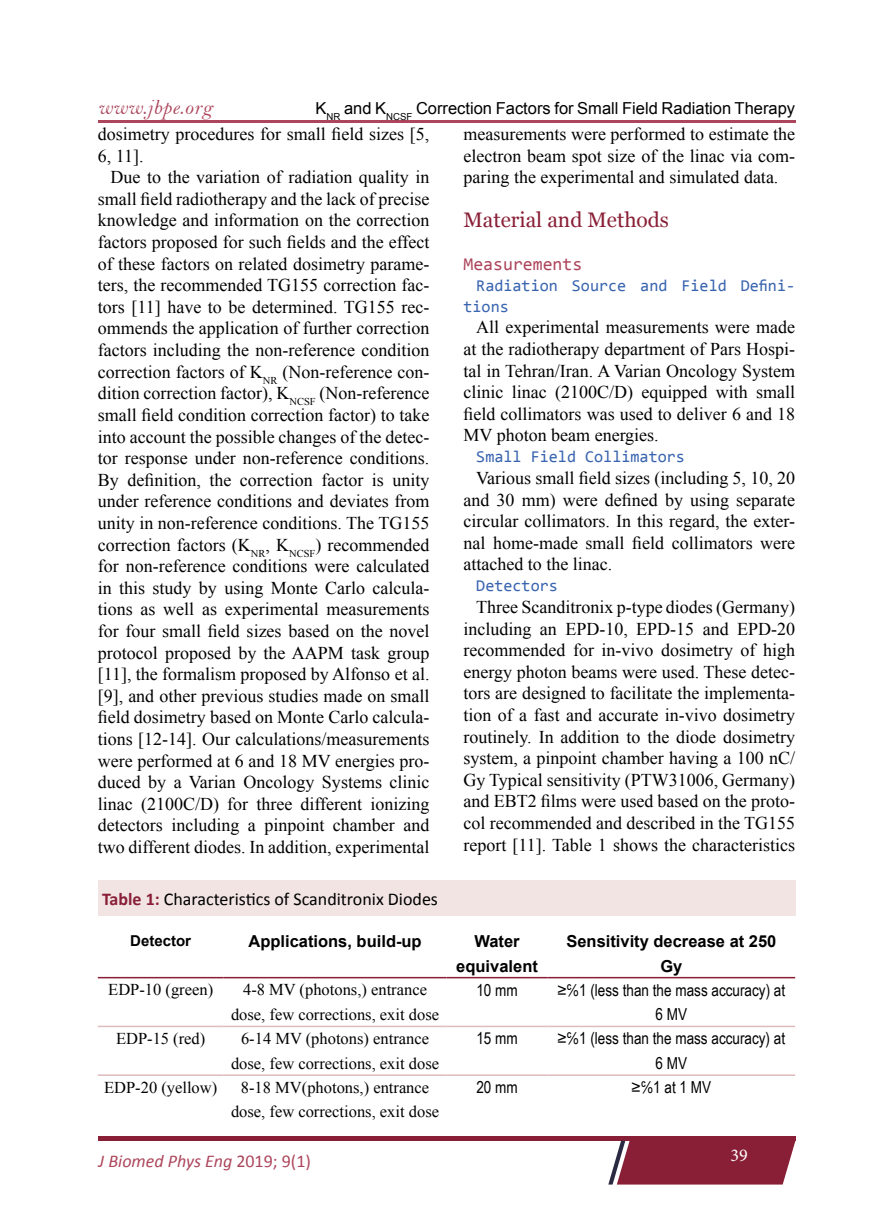
<style>
.page{position:relative;width:893px;height:1212px;background:#fff}
.page>*{position:absolute;margin:0;border:0;box-sizing:border-box;transform-origin:0 0}
.t1{font:21px "Georgia";color:#891f36}
.t2{font:21px "Bell MT Italic";letter-spacing:.03em;color:#ad465c}
.t3{font:18px/21.6px "Times New Roman";color:#000;text-align:justify}
.t4{font:18px "Calibri";color:#000}
.t5{font:italic 18px "Calibri";color:#ad465c}
.t6{font:18px "Consolas";color:#ad465c}
.t7{font:18px "Minion Pro";color:#fff}
.t8{font:16.5px/24.8px "Times New Roman";color:#000;text-align:center}
.t9{font:16.5px/24.8px "Arial Narrow";color:#000;text-align:center}
.t10{font:16.5px/21px "Consolas";color:#3964af}
.t11{font:700 16.5px/24.8px "Arial";color:#000;text-align:center}
.t12{font:16.5px "Arial";color:#000}
.t13{font:700 15px "Arial";color:#000}
.s1{font-weight:700;color:#891f36}
.s2{font-style:normal}
</style>
<div class="page">
<div style="left:98px;top:1136px;width:697px;height:5px;background:#891f36"></div>
<svg style="left:608px;top:1141px;width:187px;height:43px;background:#913348"></svg>
<hr style="left:98px;top:120px;width:698px;height:2px;background:#ad465c">
<div style="left:98px;top:880px;width:697px;height:35px;background:#f1e4e3"></div>
<hr style="left:98px;top:1026px;width:126px;height:1px;background:#debbbc">
<hr style="left:224px;top:1026px;width:222px;height:1px;background:#debbbc">
<hr style="left:446px;top:1026px;width:102px;height:1px;background:#debbbc">
<hr style="left:548px;top:1026px;width:247px;height:1px;background:#debbbc">
<hr style="left:98px;top:1074px;width:126px;height:2px;background:#debbbc">
<hr style="left:224px;top:1074px;width:222px;height:2px;background:#debbbc">
<hr style="left:446px;top:1074px;width:102px;height:2px;background:#debbbc">
<hr style="left:548px;top:1074px;width:247px;height:2px;background:#debbbc">
<hr style="left:98px;top:977px;width:126px;height:1px;background:#891f36">
<hr style="left:224px;top:977px;width:222px;height:1px;background:#891f36">
<hr style="left:446px;top:977px;width:102px;height:1px;background:#891f36">
<hr style="left:548px;top:977px;width:247px;height:1px;background:#891f36">
<p class="t2" style="left:98px;top:94px;width:116px">www.jbpe.org</p>
<p class="t12" style="left:315px;top:97px;width:481px">K<sub>NR</sub> and K<sub>NCSF</sub> Correction Factors for Small Field Radiation Therapy</p>
<p class="t3" style="left:98px;top:123px;width:333px">dosimetry procedures for small field sizes [5,<br>6, 11].</p>
<p class="t3" style="left:98px;top:166px;width:333px;text-indent:13px">Due to the variation of radiation quality in small field radiotherapy and the lack of precise knowledge and information on the correction factors proposed for such fields and the effect of these factors on related dosimetry parame&shy;ters, the recommended TG155 correction fac&shy;tors [11] have to be determined. TG155 rec&shy;ommends the application of further correction factors including the non-reference condition correction factors of K<sub>NR</sub> (Non-reference con&shy;dition correction factor), K<sub>NCSF</sub> (Non-reference small field condition correction factor) to take into account the possible changes of the detec&shy;tor response under non-reference conditions.<br>By definition, the correction factor is unity under reference conditions and deviates from unity in non-reference conditions. The TG155 correction factors (K<sub>NR</sub>, K<sub>NCSF</sub>) recommended for non-reference conditions were calculated in this study by using Monte Carlo calcula&shy;tions as well as experimental measurements for four small field sizes based on the novel protocol proposed by the AAPM task group [11], the formalism proposed by Alfonso et al. [9], and other previous studies made on small field dosimetry based on Monte Carlo calcula&shy;tions [12-14]. Our calculations/measurements were performed at 6 and 18 MV energies pro&shy;duced by a Varian Oncology Systems clinic linac (2100C/D) for three different ionizing detectors including a pinpoint chamber and two different diodes. In addition, experimental</p>
<p class="t3" style="left:463px;top:123px;width:333px">measurements were performed to estimate the electron beam spot size of the linac via com&shy;paring the experimental and simulated data.</p>
<p class="t1" style="left:463px;top:207px;width:207px">Material and Methods</p>
<p class="t6" style="left:463px;top:251px;width:120px">Measurements</p>
<p class="t10" style="left:463px;top:274px;width:333px;text-indent:13px">Radiation Source and Field Defini&shy;tions</p>
<p class="t3" style="left:463px;top:316px;width:333px;text-indent:13px">All experimental measurements were made at the radiotherapy department of Pars Hospi&shy;tal in Tehran/Iran. A Varian Oncology System clinic linac (2100C/D) equipped with small field collimators was used to deliver 6 and 18<br>MV photon beam energies.</p>
<p class="t10" style="left:476px;top:446px;width:210px">Small Field Collimators</p>
<p class="t3" style="left:463px;top:467px;width:333px;text-indent:13px">Various small field sizes (including 5, 10, 20 and 30 mm) were defined by using separate circular collimators. In this regard, the exter&shy;nal home-made small field collimators were attached to the linac.</p>
<p class="t10" style="left:476px;top:575px;width:83px">Detectors</p>
<p class="t3" style="left:463px;top:596px;width:333px;text-indent:13px">Three Scanditronix p-type diodes (Germany) including an EPD-10, EPD-15 and EPD-20 recommended for in-vivo dosimetry of high energy photon beams were used. These detec&shy;tors are designed to facilitate the implementa&shy;tion of a fast and accurate in-vivo dosimetry routinely. In addition to the diode dosimetry system, a pinpoint chamber having a 100 nC/ Gy Typical sensitivity (PTW31006, Germany) and EBT2 films were used based on the proto&shy;col recommended and described in the TG155 report [11]. Table 1 shows the characteristics</p>
<p class="t4" style="left:102px;top:887px;width:337px"><span class="s1">Table 1:</span> Characteristics of Scanditronix Diodes</p>
<p class="t13" style="left:130px;top:930px;width:62px">Detector</p>
<p class="t11" style="left:248px;top:929px;width:175px">Applications, build-up</p>
<p class="t11" style="left:456px;top:929px;width:83px">Water equivalent</p>
<p class="t11" style="left:566px;top:929px;width:212px">Sensitivity decrease at 250<br>Gy</p>
<p class="t8" style="left:108px;top:977px;width:106px">EDP-10 (green)</p>
<p class="t8" style="left:231px;top:977px;width:210px">4-8 MV (photons,) entrance dose, few corrections, exit dose</p>
<p class="t9" style="left:476px;top:977px;width:43px">10 mm</p>
<p class="t9" style="left:558px;top:977px;width:229px">≥℅1 (less than the mass accuracy) at<br>6 MV</p>
<p class="t8" style="left:116px;top:1026px;width:91px">EDP-15 (red)</p>
<p class="t8" style="left:231px;top:1026px;width:210px">6-14 MV (photons) entrance dose, few corrections, exit dose</p>
<p class="t9" style="left:476px;top:1026px;width:43px">15 mm</p>
<p class="t9" style="left:558px;top:1026px;width:229px">≥℅1 (less than the mass accuracy) at<br>6 MV</p>
<p class="t8" style="left:104px;top:1074px;width:115px">EDP-20 (yellow)</p>
<p class="t8" style="left:231px;top:1074px;width:210px">8-18 MV(photons,) entrance dose, few corrections, exit dose</p>
<p class="t9" style="left:476px;top:1074px;width:43px">20 mm</p>
<p class="t9" style="left:632px;top:1074px;width:81px">≥℅1 at 1 MV</p>
<p class="t7" style="left:730px;top:1143px;width:19px">39</p>
<p class="t5" style="left:99px;top:1148px;width:214px">J Biomed Phys Eng <span class="s2">2019; 9(1)</span></p>
</div>
